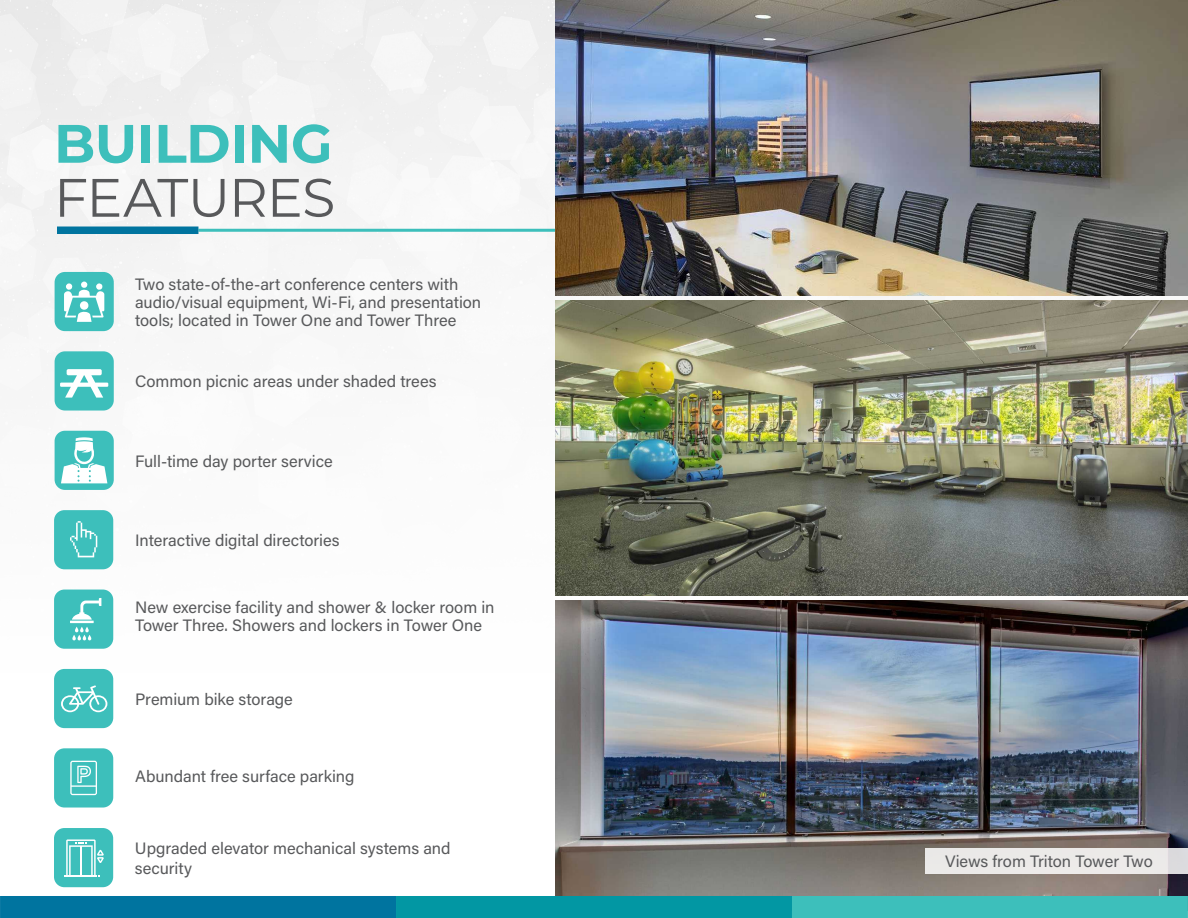
<style>
.page{position:relative;width:1188px;height:918px;background:#fff}
.page>*{position:absolute;margin:0;border:0;box-sizing:border-box;transform-origin:0 0}
.t1{font:700 54px "Montserrat";letter-spacing:-.01em;color:#3dbfbb}
.t2{font:54px "Montserrat";letter-spacing:-.02em;color:#58595b}
.t3{font:16.5px/18px "Acumin Pro";color:#58595b}
</style>
<div class="page">
<img style="left:0;top:0;width:1188px;height:672px">
<hr style="left:198px;top:229px;width:368px;height:3px;background:#3dbfbb">
<div style="left:57px;top:227px;width:141px;height:7px;background:#00749f"></div>
<img style="left:555px;top:300px;width:633px;height:295px">
<img style="left:555px;top:0;width:633px;height:295px">
<img style="left:555px;top:600px;width:633px;height:296px">
<div style="left:55px;top:272px;width:59px;height:59px;background:#3dbfbb;border-radius:10px"></div>
<div style="left:54px;top:510px;width:59px;height:59px;background:#3dbfbb;border-radius:10px"></div>
<div style="left:54px;top:590px;width:59px;height:59px;background:#3dbfbb;border-radius:10px"></div>
<div style="left:55px;top:351px;width:59px;height:60px;background:#3dbfbb;border-radius:10px"></div>
<div style="left:55px;top:431px;width:59px;height:59px;background:#3dbfbb;border-radius:10px"></div>
<div style="left:54px;top:669px;width:59px;height:59px;background:#3dbfbb;border-radius:10px"></div>
<div style="left:54px;top:748px;width:59px;height:60px;background:#3dbfbb;border-radius:10px"></div>
<svg style="left:60px;top:369px;width:48px;height:29px"></svg>
<svg style="left:70px;top:521px;width:27px;height:36px"></svg>
<svg style="left:70px;top:598px;width:31px;height:42px"></svg>
<svg style="left:61px;top:685px;width:46px;height:27px"></svg>
<svg style="left:70px;top:761px;width:27px;height:34px"></svg>
<svg style="left:64px;top:282px;width:40px;height:40px"></svg>
<svg style="left:61px;top:437px;width:46px;height:46px"></svg>
<div style="left:925px;top:848px;width:263px;height:25px;background:linear-gradient(to right,#edebe9,#e8e6e6)"></div>
<div style="left:54px;top:828px;width:59px;height:59px;background:#3dbfbb;border-radius:10px"></div>
<hr style="left:65px;top:875px;width:32px;height:1px;background:#fff">
<svg style="left:66px;top:839px;width:38px;height:37px"></svg>
<div style="left:0;top:896px;width:396px;height:22px;background:#00749f"></div>
<div style="left:792px;top:896px;width:396px;height:22px;background:#3dbfbb"></div>
<div style="left:396px;top:896px;width:396px;height:22px;background:#0297a3"></div>
<h1 class="t1" style="left:54px;top:105px;width:280px">BUILDING</h1>
<h1 class="t2" style="left:54px;top:160px;width:283px">FEATURES</h1>
<p class="t3" style="left:135px;top:275px;width:348px">Two state-of-the-art conference centers with audio/visual equipment, Wi-Fi, and presentation tools; located in Tower One and Tower Three</p>
<p class="t3" style="left:135px;top:371px;width:303px">Common picnic areas under shaded trees</p>
<p class="t3" style="left:135px;top:452px;width:199px">Full-time day porter service</p>
<p class="t3" style="left:135px;top:531px;width:206px">Interactive digital directories</p>
<p class="t3" style="left:135px;top:598px;width:361px">New exercise facility and shower &amp; locker room in<br>Tower Three. Showers and lockers in Tower One</p>
<p class="t3" style="left:135px;top:690px;width:159px">Premium bike storage</p>
<p class="t3" style="left:135px;top:766px;width:221px">Abundant free surface parking</p>
<p class="t3" style="left:135px;top:838px;width:317px;line-height:19.8px">Upgraded elevator mechanical systems and security</p>
<p class="t3" style="left:945px;top:851px;width:209px">Views from Triton Tower Two</p>
</div>
